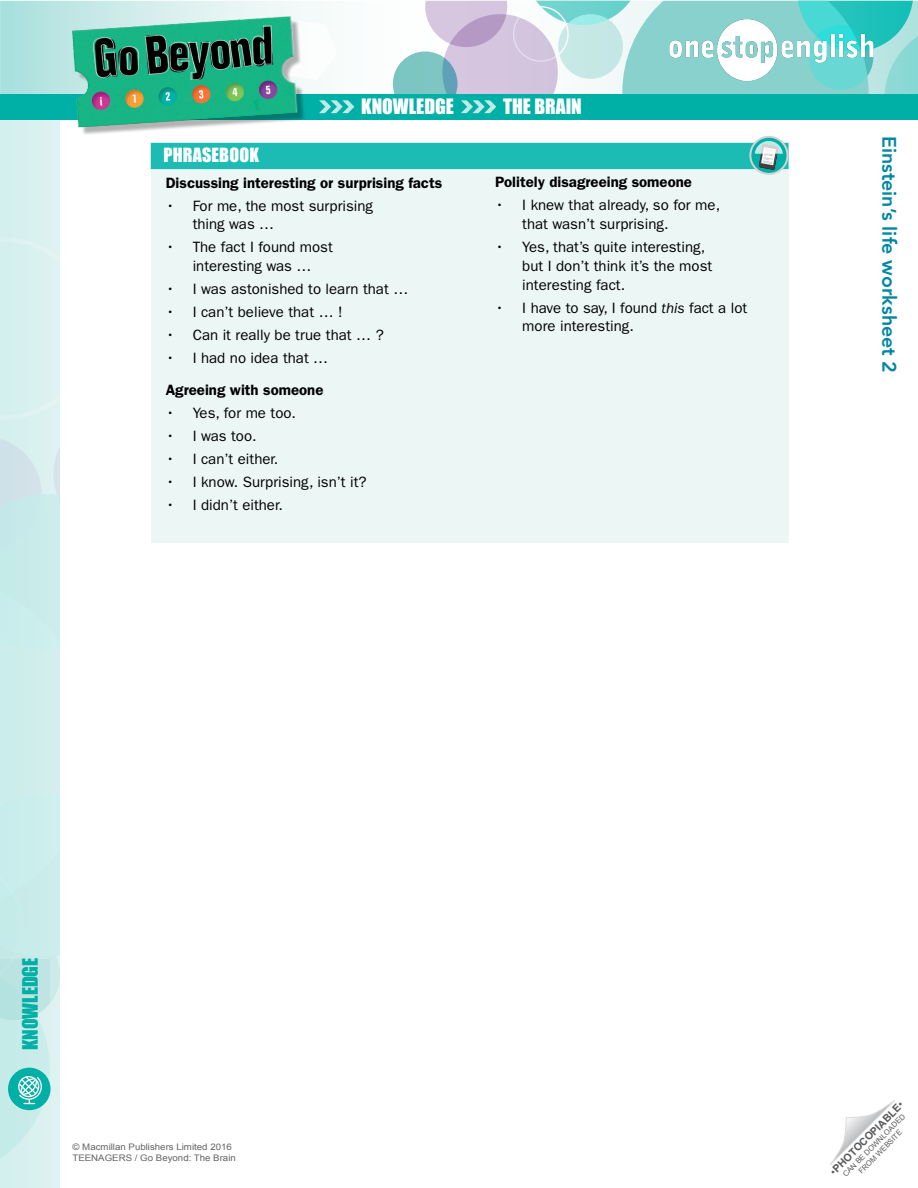
<style>
.page{position:relative;width:918px;height:1188px;background:#fff}
.page>*{position:absolute;margin:0;border:0;box-sizing:border-box;transform-origin:0 0}
.t1{font:800 19.5px "Avenir";color:#0086a3}
.t2{font:19.5px "Impact";color:#fff}
.t3{font:19.5px "Impact";color:#00afa5}
.t4{font:18px "Impact";letter-spacing:.01em;color:#fff}
.t5{font:15px/18.8px "ITC Franklin Gothic Std";color:#000}
.t6{font:600 15px "ITC Franklin Gothic Std";color:#000}
.t7{font:700 10.5px "Arial";color:#58595b}
.t8{font:9px/10.8px "Arial";color:#636466;scale:1.08 1}
.t9{font:7.5px/9px "Arial";color:#58595b;text-align:center}
.s1{font-style:italic}
.s2{font-weight:400}
</style>
<div class="page">
<svg style="left:0;top:1px;width:416px;height:93px"></svg>
<div style="left:393px;top:51px;width:65px;height:65px;background:#7dc5c2;border-radius:50%"></div>
<div style="left:0;top:107px;width:59px;height:1081px;background:#d9f1ef"></div>
<svg style="left:305px;top:20px;width:32px;height:60px"></svg>
<svg style="left:830px;top:1100px;width:65px;height:65px"></svg>
<svg style="left:0;top:252px;width:59px;height:906px"></svg>
<div style="left:0;top:94px;width:918px;height:26px;background:#00afa5"></div>
<svg style="left:319px;top:100px;width:35px;height:13px"></svg>
<svg style="left:425px;top:1px;width:493px;height:113px"></svg>
<div style="left:151px;top:143px;width:638px;height:400px;background:#ecf7f5"></div>
<div style="left:151px;top:143px;width:638px;height:26px;background:#1cbbb4"></div>
<svg style="left:750px;top:137px;width:38px;height:37px"></svg>
<div style="left:749px;top:136px;width:40px;height:39px;border:2px solid #d1d3d4;border-radius:50%"></div>
<svg style="left:755px;top:141px;width:28px;height:29px"></svg>
<img style="left:667px;top:12px;width:209px;height:75px">
<img style="left:72px;top:15px;width:233px;height:120px">
<h1 class="t2" style="left:361px;top:91px;width:94px">KNOWLEDGE</h1>
<h1 class="t2" style="left:503px;top:91px;width:80px">THE BRAIN</h1>
<p class="t4" style="left:163px;top:141px;width:97px">PHRASEBOOK</p>
<p class="t6" style="left:166px;top:174px;width:278px">Discussing interesting or surprising facts</p>
<p class="t5" style="left:193px;top:196px;width:182px;text-indent:-27px">• For me, the most surprising thing was …</p>
<p class="t5" style="left:166px;top:238px;width:169px;text-align:center">• The fact I found most interesting was …</p>
<p class="t5" style="left:166px;top:280px;width:244px">• I was astonished to learn that …</p>
<p class="t5" style="left:166px;top:303px;width:178px">• I can’t believe that … !</p>
<p class="t5" style="left:166px;top:326px;width:220px">• Can it really be true that … ?</p>
<p class="t5" style="left:166px;top:349px;width:164px">• I had no idea that …</p>
<p class="t6" style="left:166px;top:381px;width:159px">Agreeing with someone</p>
<p class="t5" style="left:166px;top:403px;width:132px">• Yes, for me too.</p>
<p class="t5" style="left:166px;top:426px;width:92px">• I was too.</p>
<p class="t5" style="left:166px;top:449px;width:114px">• I can’t either.</p>
<p class="t5" style="left:166px;top:472px;width:202px">• I know. Surprising, isn’t it?</p>
<p class="t5" style="left:166px;top:495px;width:119px">• I didn’t either.</p>
<p class="t6" style="left:495px;top:173px;width:198px">Politely disagreeing someone</p>
<p class="t5" style="left:522px;top:196px;width:199px;text-indent:-27px">• I knew that already, so for me, that wasn’t surprising.</p>
<p class="t5" style="left:522px;top:238px;width:192px;text-indent:-27px">• Yes, that’s quite interesting, but I don’t think it’s the most interesting fact.</p>
<p class="t5" style="left:522px;top:298px;width:227px;text-indent:-27px">• I have to say, I found <span class="s1">this</span> fact a lot more interesting.</p>
<h1 class="t1" style="left:904px;top:136px;width:239px;rotate:90deg">Einstein’s life worksheet 2</h1>
<h1 class="t3" style="left:15px;top:1050px;width:94px;rotate:-90deg">KNOWLEDGE</h1>
<p class="t8" style="left:73px;top:1142px;width:153px">© Macmillan Publishers Limited 2016<br>TEENAGERS / Go Beyond: The Brain</p>
<p class="t7" style="left:827px;top:1168px;width:100px;rotate:-45deg"><span class="s2">•</span>PHOTOCOPIABLE<span class="s2">•</span></p>
<p class="t9" style="left:841px;top:1172px;width:86px;rotate:-45deg">CAN BE DOWNLOADED<br>FROM WEBSITE</p>
</div>
